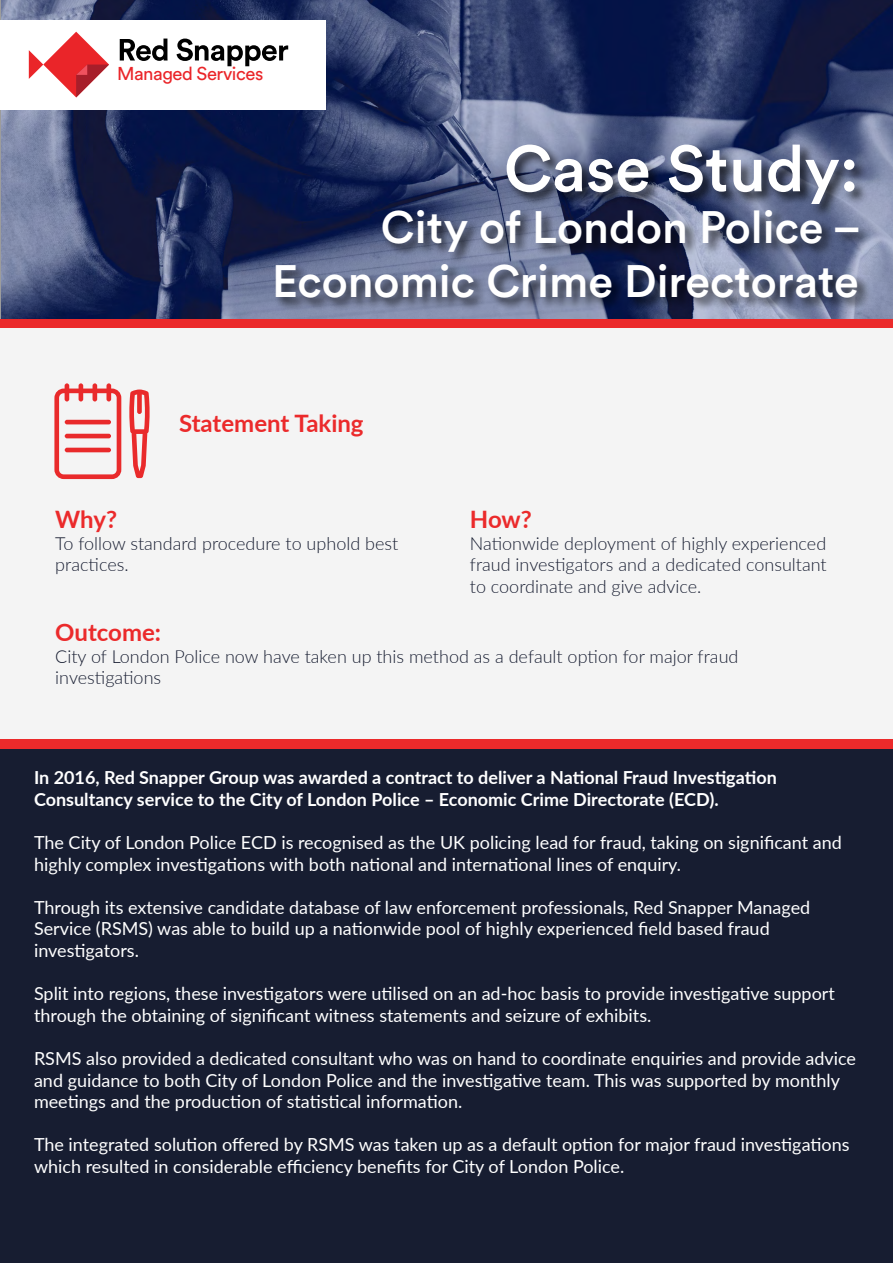
<style>
.page{position:relative;width:893px;height:1263px;background:#fff}
.page>*{position:absolute;margin:0;border:0;box-sizing:border-box;transform-origin:0 0}
.t1{font:500 64.5px "Circular Std";color:#fff}
.t2{font:500 45px/54px "Circular Std";color:#fff;text-align:right}
.t3{font:700 24px "Lato";letter-spacing:-.005em;color:#eb2a2b}
.t4{font:18.45px "Circular";letter-spacing:-.025em;color:#ea2529}
.t5{font:18px/21.6px "Lato";color:#fff}
.t6{font:300 18px/21.6px "Lato";color:#171d31}
.t7{font:700 18px/21.6px "Lato";color:#fff}
</style>
<div class="page">
<div style="left:0;top:746px;width:893px;height:517px;background:#171d31"></div>
<div style="left:0;top:318px;width:893px;height:10px;background:#eb2a2b"></div>
<div style="left:0;top:738px;width:893px;height:10px;background:#eb2a2b"></div>
<div style="left:0;top:328px;width:893px;height:410px;background:#f4f4f4"></div>
<img style="left:1px;top:0;width:892px;height:318px">
<div style="left:504px;top:142px;width:364px;height:76px;background:#000;opacity:.72"></div>
<div style="left:274px;top:208px;width:598px;height:103px;background:#000;opacity:.72"></div>
<div style="left:0;top:20px;width:326px;height:89px;background:#fff"></div>
<svg style="left:120px;top:39px;width:48px;height:22px"></svg>
<svg style="left:177px;top:39px;width:111px;height:27px"></svg>
<svg style="left:29px;top:32px;width:80px;height:65px"></svg>
<svg style="left:54px;top:383px;width:67px;height:96px"></svg>
<hr style="left:65px;top:420px;width:46px;height:4px;background:#e92a2b;border-radius:2px">
<hr style="left:65px;top:434px;width:46px;height:4px;background:#e92a2b;border-radius:2px">
<hr style="left:65px;top:448px;width:46px;height:4px;background:#e92a2b;border-radius:2px">
<svg style="left:129px;top:389px;width:21px;height:89px"></svg>
<p class="t4" style="left:117px;top:62px;width:148px">Managed Services</p>
<h1 class="t1" style="left:504px;top:128px;width:357px">Case Study:</h1>
<h2 class="t2" style="left:272px;top:199px;width:591px">City of London Police –<br>Economic Crime Directorate</h2>
<h3 class="t3" style="left:179px;top:405px;width:186px">Statement Taking</h3>
<h3 class="t3" style="left:55px;top:502px;width:63px">Why?</h3>
<p class="t6" style="left:55px;top:532px;width:344px">To follow standard procedure to uphold best practices.</p>
<h3 class="t3" style="left:470px;top:502px;width:64px">How?</h3>
<p class="t6" style="left:470px;top:532px;width:358px;text-align:justify">Nationwide deployment of highly experienced fraud investigators and a dedicated consultant to coordinate and give advice.</p>
<h3 class="t3" style="left:55px;top:615px;width:107px">Outcome:</h3>
<p class="t6" style="left:55px;top:645px;width:685px">City of London Police now have taken up this method as a default option for major fraud investigations</p>
<p class="t7" style="left:34px;top:766px;width:744px">In 2016, Red Snapper Group was awarded a contract to deliver a National Fraud Investigation<br>Consultancy service to the City of London Police – Economic Crime Directorate (ECD).</p>
<p class="t5" style="left:34px;top:831px;width:809px">The City of London Police ECD is recognised as the UK policing lead for fraud, taking on significant and highly complex investigations with both national and international lines of enquiry.</p>
<p class="t5" style="left:34px;top:896px;width:778px">Through its extensive candidate database of law enforcement professionals, Red Snapper Managed<br>Service (RSMS) was able to build up a nationwide pool of highly experienced field based fraud investigators.</p>
<p class="t5" style="left:34px;top:982px;width:802px">Split into regions, these investigators were utilised on an ad-hoc basis to provide investigative support through the obtaining of significant witness statements and seizure of exhibits.</p>
<p class="t5" style="left:34px;top:1047px;width:824px">RSMS also provided a dedicated consultant who was on hand to coordinate enquiries and provide advice and guidance to both City of London Police and the investigative team. This was supported by monthly meetings and the production of statistical information.</p>
<p class="t5" style="left:34px;top:1133px;width:817px">The integrated solution offered by RSMS was taken up as a default option for major fraud investigations which resulted in considerable efficiency benefits for City of London Police.</p>
</div>
